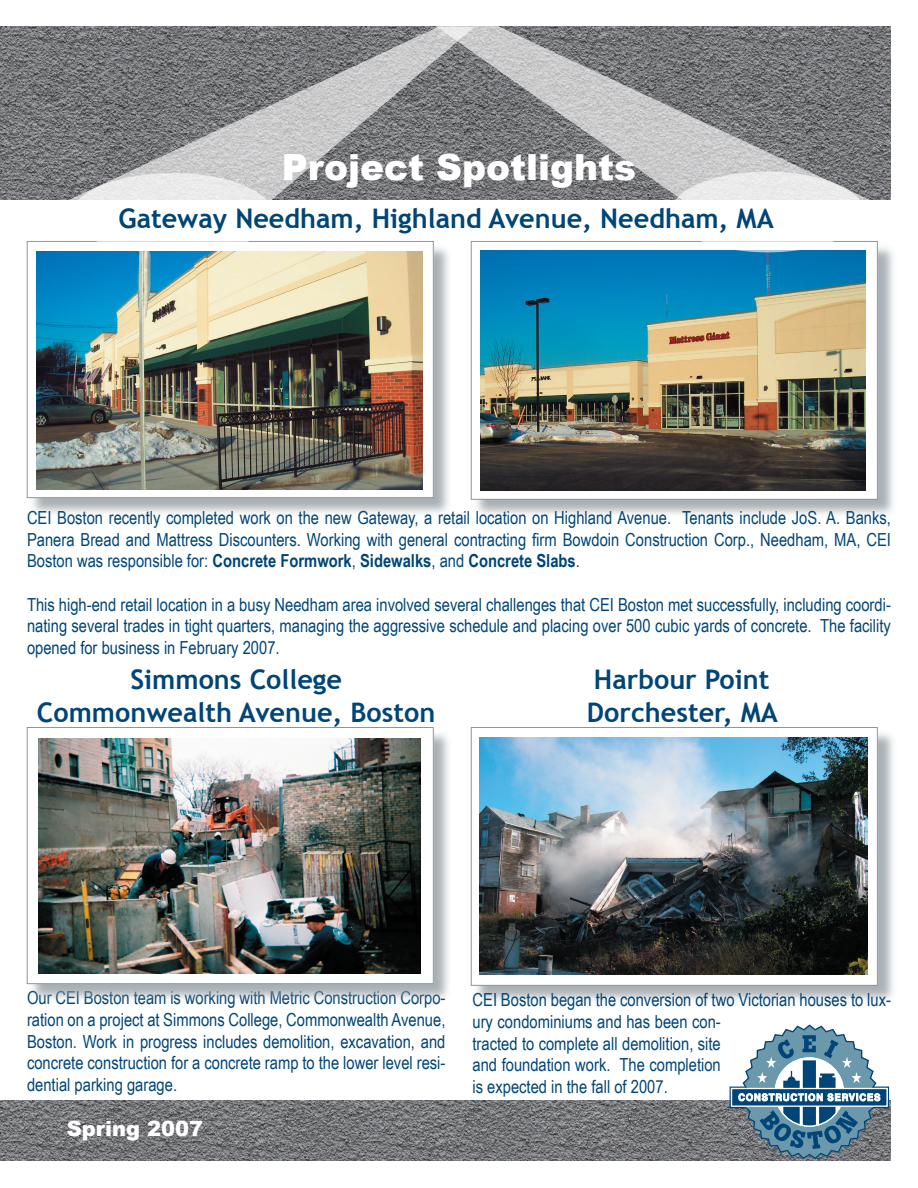
<style>
.page{position:relative;width:918px;height:1188px;background:#fff}
.page>*{position:absolute;margin:0;border:0;box-sizing:border-box;transform-origin:0 0}
.t1{font:900 36px "Arial";color:#fff}
.t2{font:700 27px/32.4px "Trebuchet MS";color:#004577;text-align:center}
.t3{font:900 21px "Arial";color:#fff}
.t4{font:18px/21.6px "Arial Narrow";color:#004577;text-align:justify}
.s1{font-weight:700}
</style>
<div class="page">
<div style="left:472px;top:242px;width:426px;height:278px;background:#8d969c;opacity:.75"></div>
<div style="left:471px;top:241px;width:406px;height:258px;background:#fff"></div>
<div style="left:471px;top:241px;width:407px;height:258px;border:1px solid #8d969c"></div>
<div style="left:28px;top:242px;width:426px;height:277px;background:#8d969c;opacity:.75"></div>
<div style="left:27px;top:241px;width:406px;height:257px;background:#fff"></div>
<div style="left:27px;top:241px;width:406px;height:257px;border:1px solid #8d969c"></div>
<div style="left:472px;top:728px;width:426px;height:278px;background:#8d969c;opacity:.75"></div>
<div style="left:471px;top:728px;width:406px;height:257px;background:#fff"></div>
<div style="left:471px;top:727px;width:407px;height:259px;border:1px solid #8d969c"></div>
<img style="left:0;top:1100px;width:531px;height:61px">
<img style="left:531px;top:1100px;width:360px;height:61px">
<img style="left:0;top:27px;width:27px;height:172px">
<img style="left:883px;top:27px;width:8px;height:172px">
<img style="left:480px;top:250px;width:386px;height:240px">
<svg style="left:729px;top:1024px;width:161px;height:136px"></svg>
<img style="left:480px;top:737px;width:387px;height:238px">
<div style="left:28px;top:728px;width:426px;height:277px;background:#8d969c;opacity:.75"></div>
<div style="left:27px;top:728px;width:406px;height:256px;background:#fff"></div>
<div style="left:27px;top:727px;width:406px;height:257px;border:1px solid #8d969c"></div>
<img style="left:39px;top:738px;width:381px;height:236px">
<svg style="left:27px;top:27px;width:399px;height:173px;background:#8a8b8d"></svg>
<svg style="left:426px;top:26px;width:457px;height:174px;background:#8a8a8d"></svg>
<svg style="left:72px;top:173px;width:201px;height:83px"></svg>
<div style="left:671px;top:172px;width:193px;height:80px;background:linear-gradient(to bottom,#efedec,#fcffff);border-radius:50%"></div>
<img style="left:37px;top:252px;width:386px;height:237px">
<h1 class="t1" style="left:282px;top:141px;width:356px">Project Spotlights</h1>
<h2 class="t2" style="left:119px;top:202px;width:657px">Gateway Needham, Highland Avenue, Needham, MA</h2>
<p class="t4" style="left:27px;top:506px;width:866px">CEI Boston recently completed work on the new Gateway, a retail location on Highland Avenue. Tenants include JoS. A. Banks, Panera Bread and Mattress Discounters. Working with general contracting firm Bowdoin Construction Corp., Needham, MA, CEI Boston was responsible for: <span class="s1">Concrete Formwork</span>, <span class="s1">Sidewalks</span>, and <span class="s1">Concrete Slabs</span>.</p>
<p class="t4" style="left:27px;top:593px;width:866px">This high-end retail location in a busy Needham area involved several challenges that CEI Boston met successfully, including coordi&shy;nating several trades in tight quarters, managing the aggressive schedule and placing over 500 cubic yards of concrete. The facility opened for business in February 2007.</p>
<h2 class="t2" style="left:37px;top:663px;width:400px">Simmons College<br>Commonwealth Avenue, Boston</h2>
<h2 class="t2" style="left:587px;top:663px;width:193px;text-align:left">Harbour Point<br>Dorchester, MA</h2>
<p class="t4" style="left:27px;top:987px;width:420px">Our CEI Boston team is working with Metric Construction Corpo&shy;ration on a project at Simmons College, Commonwealth Avenue, Boston. Work in progress includes demolition, excavation, and concrete construction for a concrete ramp to the lower level resi&shy;dential parking garage.</p>
<p class="t3" style="left:67px;top:1113px;width:138px">Spring 2007</p>
<p class="t4" style="left:472px;top:989px;width:420px;text-align:left">CEI Boston began the conversion of two Victorian houses to lux&shy;ury condominiums and has been con-<br>tracted to complete all demolition, site<br>and foundation work. The completion<br>is expected in the fall of 2007.</p>
</div>
